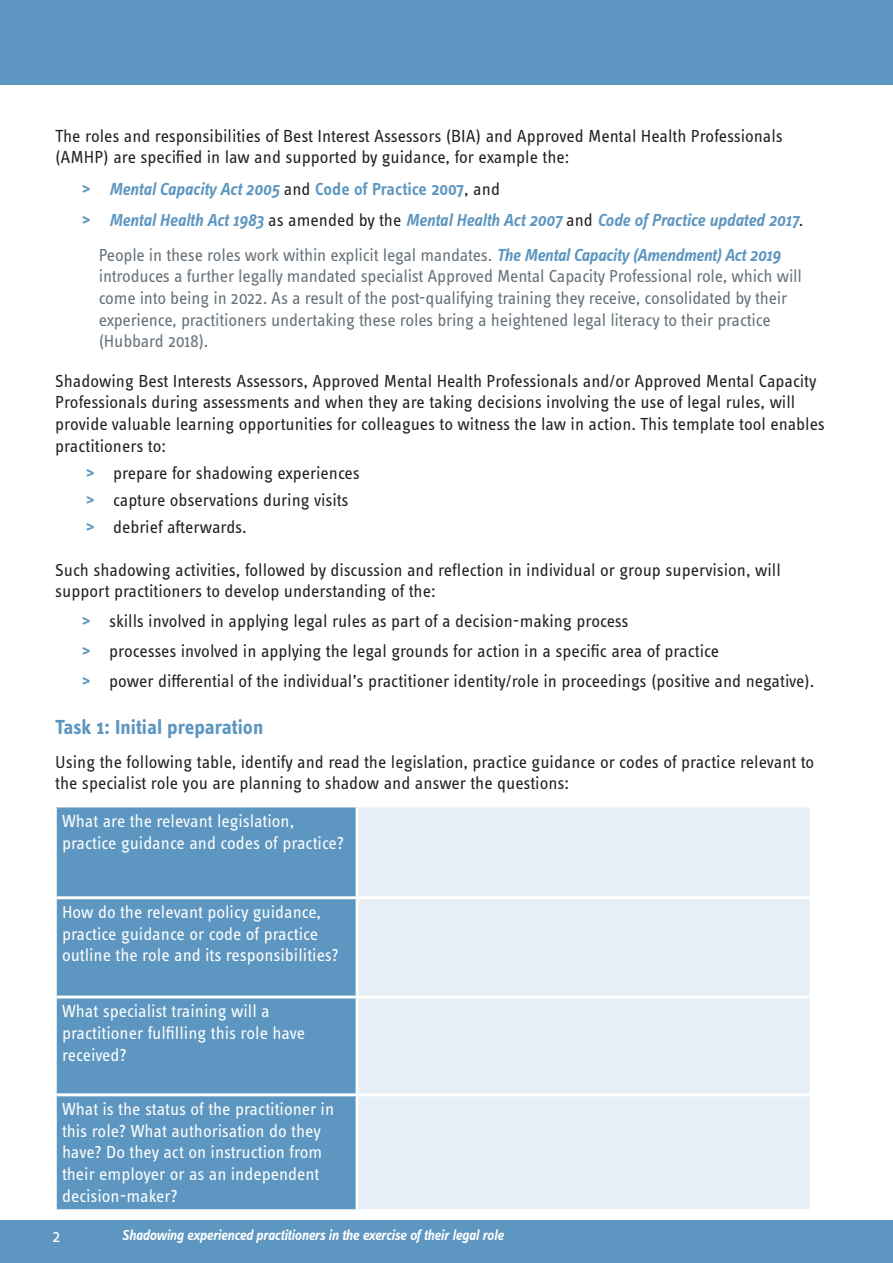
<style>
.page{position:relative;width:893px;height:1263px;background:#fff}
.page>*{position:absolute;margin:0;border:0;box-sizing:border-box;transform-origin:0 0}
.t1{font:700 21px "Info Text Pro";color:#5d96c0}
.List_Paragraph{font:18px/21.6px "Info Text Pro";color:#231f20}
.t2{font:18px/21.6px "Info Text Pro";color:#fff}
.t3{font:18px/21.6px "Info Text Pro";letter-spacing:-.01em;color:#667179}
.List_Paragraph-2{font:italic 600 18px "Info Text Pro";letter-spacing:-.005em;color:#5d96c0}
.t4{font:italic 600 15px "Info Text Pro";letter-spacing:-.015em;color:#fff}
.s1{font-weight:700;font-style:normal}
.s2{font-weight:400;font-style:normal;color:#231f20}
.s3{font-style:normal}
.s4{font-weight:600;font-style:italic;color:#5d96c0}
.s5{font-weight:700;color:#5d96c0}
</style>
<div class="page">
<div style="left:0;top:1220px;width:893px;height:43px;background:#5d96c0"></div>
<div style="left:0;top:0;width:893px;height:85px;background:#5d96c0"></div>
<div style="left:57px;top:807px;width:299px;height:402px;background:#5d96c0"></div>
<div style="left:359px;top:807px;width:451px;height:402px;background:#e7eff6"></div>
<hr style="left:57px;top:896px;width:300px;height:3px;background:#fff">
<hr style="left:357px;top:896px;width:453px;height:3px;background:#fff">
<hr style="left:57px;top:995px;width:300px;height:3px;background:#fff">
<hr style="left:357px;top:995px;width:453px;height:3px;background:#fff">
<hr style="left:57px;top:1093px;width:300px;height:3px;background:#fff">
<hr style="left:357px;top:1093px;width:453px;height:3px;background:#fff">
<p class="List_Paragraph" style="left:55px;top:125px;width:729px">The roles and responsibilities of Best Interest Assessors (BIA) and Approved Mental Health Professionals (AMHP) are specified in law and supported by guidance, for example the:</p>
<p class="List_Paragraph-2" style="left:82px;top:178px;width:419px"><span class="s1">&gt;</span> Mental Capacity Act 2005 <span class="s2">and</span> <span class="s3">Code of Practice 2007</span><span class="s2">, and</span></p>
<p class="List_Paragraph-2" style="left:82px;top:210px;width:723px"><span class="s1">&gt;</span> Mental Health Act 1983 <span class="s2">as amended by the</span> Mental Health Act 2007 <span class="s2">and</span> Code of Practice updated 2017<span class="s2">.</span></p>
<p class="t3" style="left:99px;top:244px;width:705px">People in these roles work within explicit legal mandates. <span class="s4">The Mental Capacity (Amendment) Act 2019 </span>introduces a further legally mandated specialist Approved Mental Capacity Professional role, which will come into being in 2022. As a result of the post-qualifying training they receive, consolidated by their experience, practitioners undertaking these roles bring a heightened legal literacy to their practice (Hubbard 2018).</p>
<p class="List_Paragraph" style="left:55px;top:370px;width:771px">Shadowing Best Interests Assessors, Approved Mental Health Professionals and/or Approved Mental Capacity Professionals during assessments and when they are taking decisions involving the use of legal rules, will provide valuable learning opportunities for colleagues to witness the law in action. This template tool enables practitioners to:</p>
<p class="List_Paragraph" style="left:86px;top:461px;width:275px"><span class="s5">&gt;</span> prepare for shadowing experiences</p>
<p class="List_Paragraph" style="left:86px;top:488px;width:264px"><span class="s5">&gt;</span> capture observations during visits</p>
<p class="List_Paragraph" style="left:86px;top:515px;width:162px"><span class="s5">&gt;</span> debrief afterwards.</p>
<p class="List_Paragraph" style="left:55px;top:559px;width:727px">Such shadowing activities, followed by discussion and reflection in individual or group supervision, will support practitioners to develop understanding of the:</p>
<p class="List_Paragraph" style="left:82px;top:610px;width:548px"><span class="s5">&gt;</span> skills involved in applying legal rules as part of a decision-making process</p>
<p class="List_Paragraph" style="left:82px;top:640px;width:638px"><span class="s5">&gt;</span> processes involved in applying the legal grounds for action in a specific area of practice</p>
<p class="List_Paragraph" style="left:82px;top:670px;width:734px"><span class="s5">&gt;</span> power differential of the individual’s practitioner identity/role in proceedings (positive and negative).</p>
<p class="t1" style="left:55px;top:714px;width:210px">Task 1: Initial preparation</p>
<p class="List_Paragraph" style="left:55px;top:751px;width:760px">Using the following table, identify and read the legislation, practice guidance or codes of practice relevant to the specialist role you are planning to shadow and answer the questions:</p>
<p class="t2" style="left:62px;top:810px;width:284px">What are the relevant legislation, practice guidance and codes of practice?</p>
<p class="t2" style="left:62px;top:901px;width:278px">How do the relevant policy guidance, practice guidance or code of practice outline the role and its responsibilities?</p>
<p class="t2" style="left:62px;top:1000px;width:245px">What specialist training will a practitioner fulfilling this role have received?</p>
<p class="t2" style="left:62px;top:1098px;width:274px">What is the status of the practitioner in this role? What authorisation do they have? Do they act on instruction from their employer or as an independent decision-maker?</p>
<p class="t2" style="left:53px;top:1225px;width:9px">2</p>
<p class="t4" style="left:122px;top:1226px;width:383px">Shadowing experienced practitioners in the exercise of their legal role</p>
</div>
